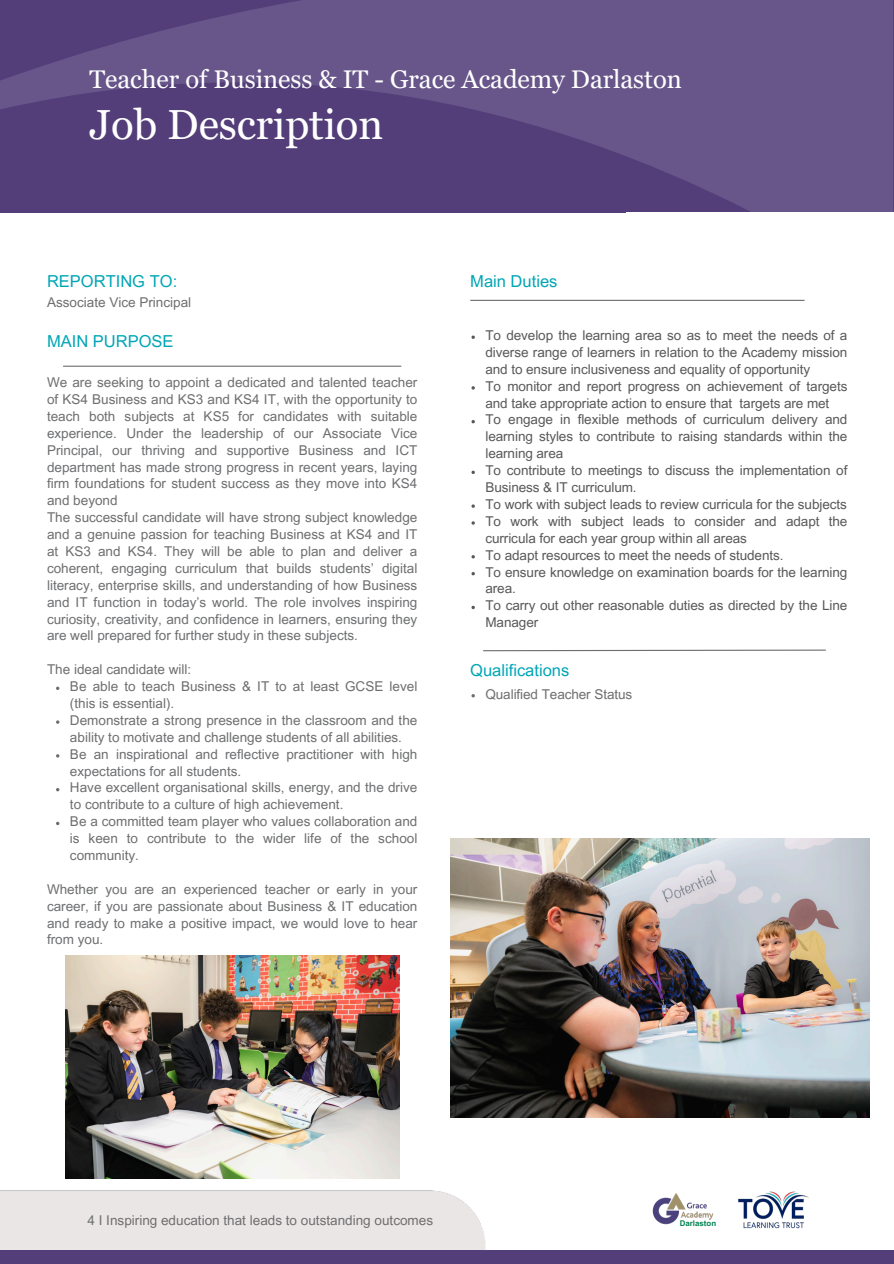
<style>
.page{position:relative;width:894px;height:1264px;background:#fff}
.page>*{position:absolute;margin:0;border:0;box-sizing:border-box;transform-origin:0 0}
.t1{font:42px "Georgia Pro";color:#fff}
.t2{font:25.5px "Georgia Pro";color:#fff}
.t3{font:16.5px "Arial MT Pro";color:#00a6b6}
.t4{font:13.5px/17px "Arial MT Pro";color:#6d6e70}
.t5{font:13.5px/17px "Arial MT Pro";letter-spacing:-.005em;color:#58585a}
.t6{font:700 7.95px "Arial MT Pro";color:#018351}
</style>
<div class="page">
<img style="left:0;top:1190px;width:809px;height:60px">
<hr style="left:63px;top:365px;width:338px;height:2px;background:#6d6e70">
<svg style="left:0;top:0;width:892px;height:213px;background:#5e4b82"></svg>
<hr style="left:470px;top:300px;width:334px;height:1px;background:#6d6e70">
<svg style="left:483px;top:649px;width:343px;height:3px"></svg>
<div style="left:0;top:1250px;width:893px;height:13px;background:#533e79"></div>
<img style="left:65px;top:955px;width:334px;height:223px">
<img style="left:450px;top:838px;width:419px;height:279px">
<h2 class="t2" style="left:89px;top:64px;width:593px">Teacher of Business &amp; IT - Grace Academy Darlaston</h2>
<h1 class="t1" style="left:89px;top:101px;width:295px">Job Description</h1>
<p class="t3" style="left:47px;top:275px;width:132px">REPORTING TO:</p>
<p class="t4" style="left:47px;top:295px;width:146px">Associate Vice Principal</p>
<p class="t3" style="left:47px;top:335px;width:128px">MAIN PURPOSE</p>
<p class="t4" style="left:47px;top:375px;width:372px">We are seeking to appoint a dedicated and talented teacher of KS4 Business and KS3 and KS4 IT, with the opportunity to teach both subjects at KS5 for candidates with suitable experience. Under the leadership of our Associate Vice Principal, our thriving and supportive Business and ICT department has made strong progress in recent years, laying firm foundations for student success as they move into KS4 and beyond<br>The successful candidate will have strong subject knowledge and a genuine passion for teaching Business at KS4 and IT at KS3 and KS4. They will be able to plan and deliver a coherent, engaging curriculum that builds students’ digital literacy, enterprise skills, and understanding of how Business and IT function in today’s world. The role involves inspiring curiosity, creativity, and confidence in learners, ensuring they are well prepared for further study in these subjects.</p>
<p class="t4" style="left:70px;top:662px;width:349px;text-indent:-23px">The ideal candidate will:<br>Be able to teach Business &amp; IT to at least GCSE level (this is essential).<br>Demonstrate a strong presence in the classroom and the ability to motivate and challenge students of all abilities.<br>Be an inspirational and reflective practitioner with high expectations for all students.<br>Have excellent organisational skills, energy, and the drive to contribute to a culture of high achievement.<br>Be a committed team player who values collaboration and is keen to contribute to the wider life of the school community.</p>
<p class="t4" style="left:47px;top:882px;width:372px;text-align:justify">Whether you are an experienced teacher or early in your career, if you are passionate about Business &amp; IT education and ready to make a positive impact, we would love to hear from you.</p>
<p class="t3" style="left:470px;top:275px;width:89px">Main Duties</p>
<p class="t5" style="left:485px;top:328px;width:363px">To develop the learning area so as to meet the needs of a diverse range of learners in relation to the Academy mission and to ensure inclusiveness and equality of opportunity<br>To monitor and report progress on achievement of targets and take appropriate action to ensure that targets are met To engage in flexible methods of curriculum delivery and learning styles to contribute to raising standards within the learning area<br>To contribute to meetings to discuss the implementation of Business &amp; IT curriculum.<br>To work with subject leads to review curricula for the subjects To work with subject leads to consider and adapt the curricula for each year group within all areas<br>To adapt resources to meet the needs of students.<br>To ensure knowledge on examination boards for the learning area.<br>To carry out other reasonable duties as directed by the Line Manager</p>
<p class="t3" style="left:470px;top:664px;width:101px">Qualifications</p>
<p class="t4" style="left:485px;top:687px;width:148px">Qualified Teacher Status</p>
<p class="t4" style="left:87px;top:1213px;width:347px">4 I Inspiring education that leads to outstanding outcomes</p>
<p class="t6" style="left:679px;top:1220px;width:38px">Darlaston</p>
</div>
